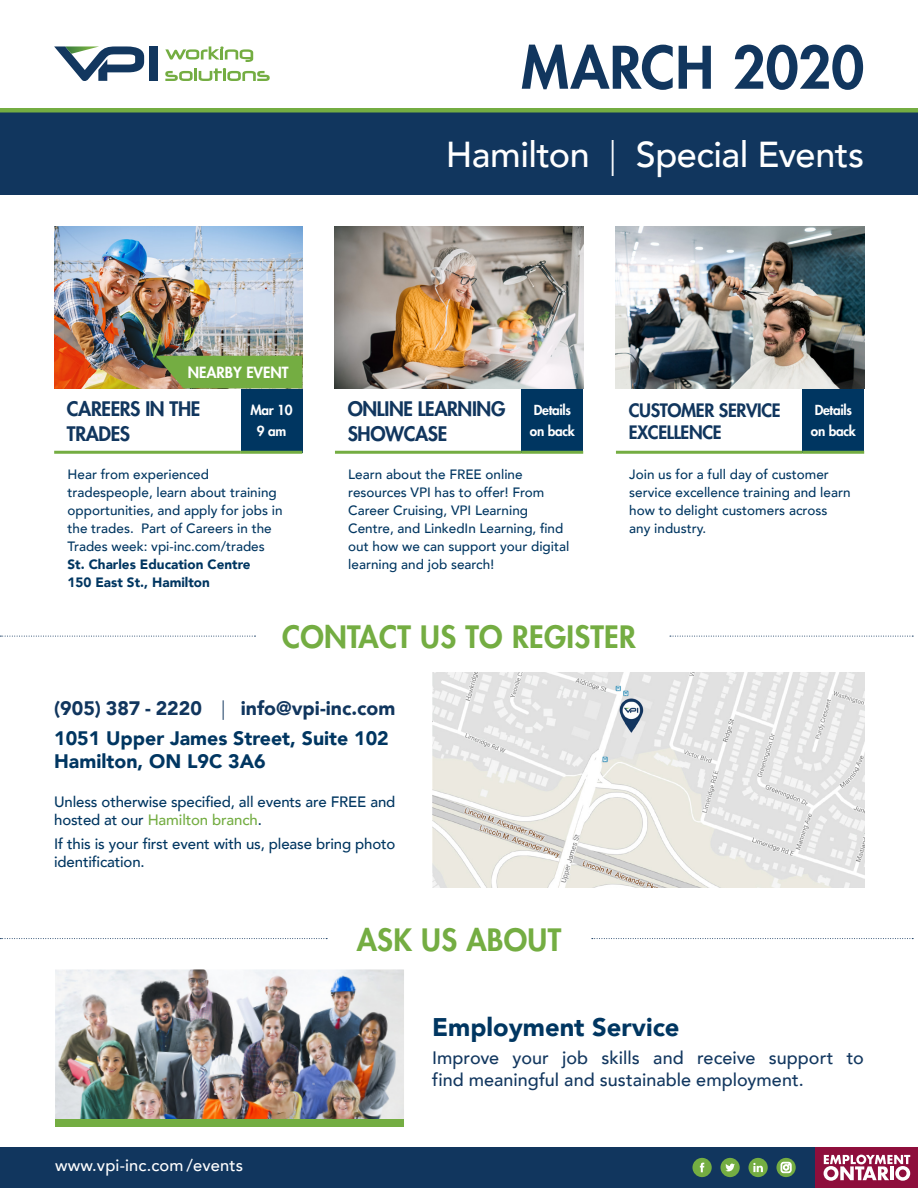
<style>
.page{position:relative;width:918px;height:1188px;background:#fff}
.page>*{position:absolute;margin:0;border:0;box-sizing:border-box;transform-origin:0 0}
.t1{font:800 57px "Futura Std";color:#11365e}
.Headline{font:500 36px "Avenir";letter-spacing:-.01em;color:#fff}
.t2{font:800 30px "Futura Std";letter-spacing:.01em;color:#74ad42}
.t3{font:900 25.5px "Avenir";color:#003661}
.t4{font:900 19.5px/23.4px "Avenir";color:#003661}
.t5{font:800 19.5px/25.5px "Futura Std";letter-spacing:-.02em;color:#11365e}
.t6{font:900 19.5px "Avenir";color:#11365e}
.Sub-headline{font:500 18px/21.6px "Avenir";color:#12375f}
.t7{font:800 18px/22.5px "Futura Std";letter-spacing:-.02em;color:#11365e}
.t8{font:500 16.5px "Avenir";letter-spacing:.01em;color:#fff}
.t9{font:500 15px/18px "Avenir";letter-spacing:-.01em;color:#003661}
.t10{font:800 15px "Futura Std";color:#fff}
.t11{font:500 13.5px/18px "Avenir";color:#003661}
.t12{font:900 13.5px "Avenir";color:#003661}
.t13{font:800 13.5px/21px "Futura Std";letter-spacing:-.02em;color:#fff}
.s1{font-weight:300}
.s2{color:#74ad42}
</style>
<div class="page">
<div style="left:0;top:1147px;width:918px;height:41px;background:#11365e"></div>
<svg style="left:692px;top:1158px;width:20px;height:19px"></svg>
<svg style="left:720px;top:1158px;width:20px;height:19px"></svg>
<svg style="left:748px;top:1158px;width:20px;height:19px"></svg>
<svg style="left:776px;top:1158px;width:20px;height:19px"></svg>
<svg style="left:781px;top:1162px;width:10px;height:11px"></svg>
<div style="left:816px;top:1147px;width:102px;height:41px;background:#8e0e3c"></div>
<svg style="left:824px;top:1155px;width:86px;height:26px"></svg>
<img style="left:54px;top:227px;width:248px;height:162px">
<img style="left:335px;top:227px;width:248px;height:162px">
<img style="left:616px;top:227px;width:248px;height:162px">
<div style="left:241px;top:389px;width:61px;height:63px;background:#003661"></div>
<hr style="left:54px;top:451px;width:187px;height:3px;background:#74ad42">
<hr style="left:241px;top:451px;width:61px;height:3px;background:#74ad42">
<div style="left:522px;top:389px;width:61px;height:63px;background:#003661"></div>
<hr style="left:335px;top:451px;width:187px;height:3px;background:#74ad42">
<hr style="left:522px;top:451px;width:61px;height:3px;background:#74ad42">
<div style="left:803px;top:389px;width:61px;height:63px;background:#003661"></div>
<hr style="left:616px;top:451px;width:187px;height:3px;background:#74ad42">
<hr style="left:803px;top:451px;width:61px;height:3px;background:#74ad42">
<svg style="left:592px;top:938px;width:321px;height:1px"></svg>
<svg style="left:0;top:938px;width:327px;height:1px"></svg>
<svg style="left:670px;top:636px;width:243px;height:1px"></svg>
<svg style="left:0;top:636px;width:256px;height:1px"></svg>
<img style="left:433px;top:673px;width:431px;height:215px">
<div style="left:0;top:112px;width:918px;height:83px;background:#11365e"></div>
<hr style="left:0;top:108px;width:918px;height:4px;background:#74ad42">
<div style="left:149px;top:46px;width:9px;height:35px;background:#12375f"></div>
<svg style="left:165px;top:68px;width:105px;height:13px"></svg>
<svg style="left:165px;top:46px;width:88px;height:16px"></svg>
<svg style="left:54px;top:46px;width:90px;height:35px"></svg>
<img style="left:55px;top:969px;width:349px;height:150px">
<div style="left:55px;top:1119px;width:349px;height:8px;background:#74ad42"></div>
<svg style="left:156px;top:356px;width:146px;height:32px;background:#78a845"></svg>
<p class="t1" style="left:521px;top:32px;width:345px">MARCH 2020</p>
<p class="t10" style="left:188px;top:363px;width:103px">NEARBY EVENT</p>
<p class="Headline" style="left:446px;top:123px;width:420px">Hamilton <span class="s1">|</span> Special Events</p>
<p class="t5" style="left:67px;top:396px;width:135px">CAREERS IN THE<br>TRADES</p>
<p class="t13" style="left:251px;top:399px;width:44px;text-align:center">Mar 10<br>9 am</p>
<p class="t5" style="left:348px;top:396px;width:159px">ONLINE LEARNING<br>SHOWCASE</p>
<p class="t13" style="left:530px;top:399px;width:47px">Details on back</p>
<p class="t7" style="left:629px;top:399px;width:154px">CUSTOMER SERVICE<br>EXCELLENCE</p>
<p class="t13" style="left:811px;top:399px;width:47px">Details on back</p>
<p class="t11" style="left:68px;top:465px;width:217px">Hear from experienced tradespeople, learn about training opportunities, and apply for jobs in the trades. Part of Careers in the<br>Trades week: vpi-inc.com/trades</p>
<p class="t12" style="left:68px;top:553px;width:185px">St. Charles Education Centre</p>
<p class="t12" style="left:68px;top:571px;width:144px">150 East St., Hamilton</p>
<p class="t11" style="left:348px;top:465px;width:223px">Learn about the FREE online resources VPI has to offer! From<br>Career Cruising, VPI Learning<br>Centre, and LinkedIn Learning, find out how we can support your digital learning and job search!</p>
<p class="t11" style="left:629px;top:465px;width:223px">Join us for a full day of customer service excellence training and learn how to delight customers across any industry.</p>
<p class="t2" style="left:282px;top:618px;width:355px">CONTACT US TO REGISTER</p>
<p class="t6" style="left:54px;top:691px;width:343px">(905) 387 - 2220 <span class="s1">|</span> info@vpi-inc.com</p>
<p class="t4" style="left:54px;top:726px;width:336px">1051 Upper James Street, Suite 102<br>Hamilton, ON L9C 3A6</p>
<p class="t9" style="left:54px;top:792px;width:343px">Unless otherwise specified, all events are FREE and hosted at our <span class="s2">Hamilton branch</span>.</p>
<p class="t9" style="left:54px;top:834px;width:343px">If this is your first event with us, please bring photo identification.</p>
<p class="t2" style="left:357px;top:921px;width:206px">ASK US ABOUT</p>
<p class="t8" style="left:55px;top:1151px;width:189px">www.vpi-inc.com /events</p>
<p class="t3" style="left:432px;top:1005px;width:249px">Employment Service</p>
<p class="Sub-headline" style="left:432px;top:1046px;width:433px">Improve your job skills and receive support to find meaningful and sustainable employment.</p>
</div>
